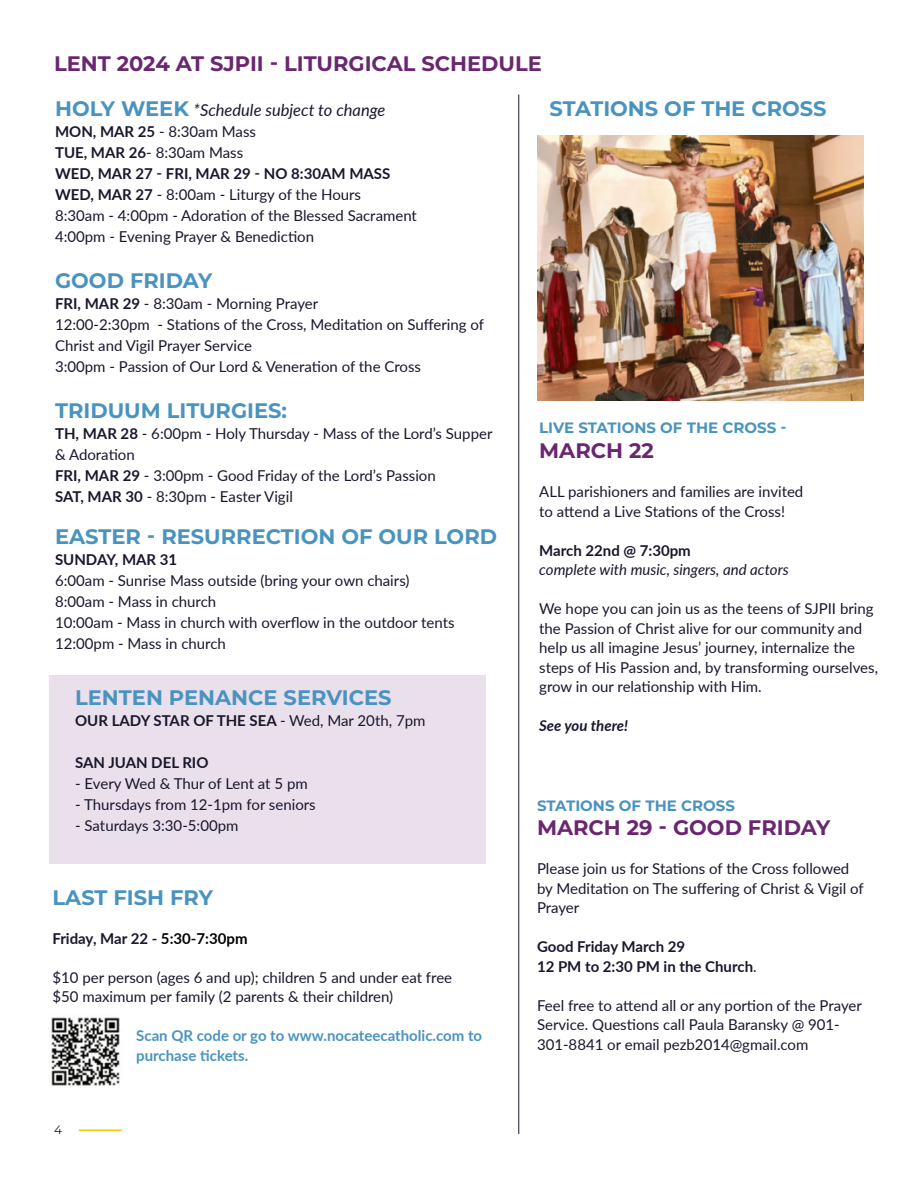
<style>
.page{position:relative;width:918px;height:1188px;background:#fff}
.page>*{position:absolute;margin:0;border:0;box-sizing:border-box;transform-origin:0 0}
.t1{font:700 21px "Montserrat";color:#4993c0}
.t2{font:700 21px "Montserrat";color:#6a2670}
.t3{font:italic 16.5px "Lato";color:#18172d}
.t4{font:15px/21px "Srjssw Lato";color:#18172d}
.t5{font:700 15px/19.5px "Ntnrqt Lato";color:#18172d}
.t6{font:700 15px "Ntnrqt Lato";color:#4993c0}
.t7{font:700 15px "Montserrat";color:#4993c0}
.t8{font:italic 15px "Lato";color:#18172d}
.t9{font:700 15px "Rbrbtv Lato";color:#18172d}
.t10{font:700 15px "Rbrbtv Lato";color:#4993c0}
.t11{font:italic 700 15px "Lato";color:#18172d}
.t12{font:12px "Montserrat";color:#18172d}
.s1{font-family:"Montserrat";font-weight:700;font-style:normal;font-size:21px;color:#4993c0}
.s2{font-family:"Ntnrqt Lato";font-weight:700}
.s3{font-family:"Srjssw Lato";font-weight:400}
.s4{color:#000}
</style>
<div class="page">
<hr style="left:79px;top:1129px;width:43px;height:2px;background:#f6c307">
<div style="left:50px;top:675px;width:436px;height:189px;background:#e9e0ec"></div>
<hr style="left:518px;top:95px;width:1px;height:1039px;background:#18172d">
<img style="left:51px;top:1017px;width:69px;height:69px">
<img style="left:537px;top:135px;width:327px;height:266px">
<h1 class="t2" style="left:54px;top:48px;width:489px">LENT 2024 AT SJPII - LITURGICAL SCHEDULE</h1>
<p class="t3" style="left:55px;top:98px;width:332px"><span class="s1">HOLY WEEK</span> *Schedule subject to change</p>
<h1 class="t1" style="left:550px;top:93px;width:279px">STATIONS OF THE CROSS</h1>
<p class="t4" style="left:55px;top:120px;width:202px"><span class="s2">MON, MAR 25</span> - 8:30am Mass<br><span class="s2">TUE, MAR 26</span>- 8:30am Mass</p>
<p class="t9" style="left:55px;top:162px;width:337px">WED, MAR 27 - FRI, MAR 29 - NO 8:30AM MASS</p>
<p class="t4" style="left:55px;top:183px;width:363px"><span class="s2">WED, MAR 27</span> - 8:00am - Liturgy of the Hours<br>8:30am - 4:00pm - Adoration of the Blessed Sacrament<br>4:00pm - Evening Prayer &amp; Benediction</p>
<h1 class="t1" style="left:55px;top:265px;width:159px">GOOD FRIDAY</h1>
<p class="t4" style="left:55px;top:292px;width:431px"><span class="s2">FRI, MAR 29</span> - 8:30am - Morning Prayer<br>12:00-2:30pm - Stations of the Cross, Meditation on Suffering of Christ and Vigil Prayer Service<br>3:00pm - Passion of Our Lord &amp; Veneration of the Cross</p>
<h1 class="t1" style="left:55px;top:395px;width:233px">TRIDUUM LITURGIES:</h1>
<p class="t4" style="left:55px;top:422px;width:439px"><span class="s2">TH, MAR 28</span> - 6:00pm - Holy Thursday - Mass of the Lord’s Supper &amp; Adoration<br><span class="s2">FRI, MAR 29</span> - 3:00pm - Good Friday of the Lord’s Passion<br><span class="s2">SAT, MAR 30</span> - 8:30pm - Easter Vigil</p>
<h1 class="t1" style="left:55px;top:521px;width:444px">EASTER - RESURRECTION OF OUR LORD</h1>
<p class="t5" style="left:55px;top:549px;width:124px">SUNDAY, MAR 31</p>
<p class="t4" style="left:55px;top:569px;width:401px">6:00am - Sunrise Mass outside (bring your own chairs)<br>8:00am - Mass in church<br>10:00am - Mass in church with overflow in the outdoor tents 12:00pm - Mass in church</p>
<h1 class="t1" style="left:75px;top:683px;width:318px">LENTEN PENANCE SERVICES</h1>
<p class="t5" style="left:75px;top:711px;width:352px">OUR LADY STAR OF THE SEA <span class="s3">- Wed, Mar 20th, 7pm</span></p>
<p class="t5" style="left:75px;top:753px;width:135px">SAN JUAN DEL RIO</p>
<p class="t4" style="left:75px;top:773px;width:234px">- Every Wed &amp; Thur of Lent at 5 pm</p>
<p class="t4" style="left:75px;top:794px;width:242px">- Thursdays from 12-1pm for seniors</p>
<p class="t4" style="left:75px;top:815px;width:165px">- Saturdays 3:30-5:00pm</p>
<p class="t7" style="left:539px;top:417px;width:249px">LIVE STATIONS OF THE CROSS -</p>
<h1 class="t2" style="left:539px;top:436px;width:116px">MARCH 22</h1>
<p class="t4" style="left:539px;top:481px;width:266px;line-height:19.5px">ALL parishioners and families are invited to attend a Live Stations of the Cross!</p>
<p class="t5" style="left:539px;top:540px;width:153px">March 22nd @ 7:30pm</p>
<p class="t8" style="left:539px;top:559px;width:251px">complete with music, singers, and actors</p>
<p class="t4" style="left:539px;top:598px;width:340px;line-height:19.5px">We hope you can join us as the teens of SJPII bring the Passion of Christ alive for our community and help us all imagine Jesus’ journey, internalize the steps of His Passion and, by transforming ourselves, grow in our relationship with Him.</p>
<p class="t11" style="left:539px;top:715px;width:90px">See you there!</p>
<p class="t7" style="left:537px;top:795px;width:199px">STATIONS OF THE CROSS</p>
<h1 class="t2" style="left:537px;top:812px;width:295px">MARCH 29 - GOOD FRIDAY</h1>
<p class="t4" style="left:537px;top:858px;width:328px;line-height:19.5px">Please join us for Stations of the Cross followed by Meditation on The suffering of Christ &amp; Vigil of<br>Prayer</p>
<p class="t5" style="left:537px;top:936px;width:221px">Good Friday March 29<br>12 PM to 2:30 PM in the Church<span class="s3">.</span></p>
<p class="t4" style="left:537px;top:995px;width:327px;line-height:19.5px">Feel free to attend all or any portion of the Prayer<br>Service. Questions call Paula Baransky @ 901-<br>301-8841 or email pezb2014@gmail.com</p>
<h1 class="t1" style="left:52px;top:882px;width:162px">LAST FISH FRY</h1>
<p class="t5" style="left:52px;top:928px;width:197px">Friday, Mar 22 - <span class="s4">5:30-7:30pm</span></p>
<p class="t4" style="left:52px;top:967px;width:401px;line-height:19.5px">$10 per person (ages 6 and up); children 5 and under eat free $50 maximum per family (2 parents &amp; their children)</p>
<p class="t6" style="left:136px;top:1025px;width:347px">Scan QR code or go to www.nocateecatholic.com to</p>
<p class="t10" style="left:136px;top:1044px;width:114px">purchase tickets.</p>
<p class="t12" style="left:54px;top:1121px;width:9px">4</p>
</div>
